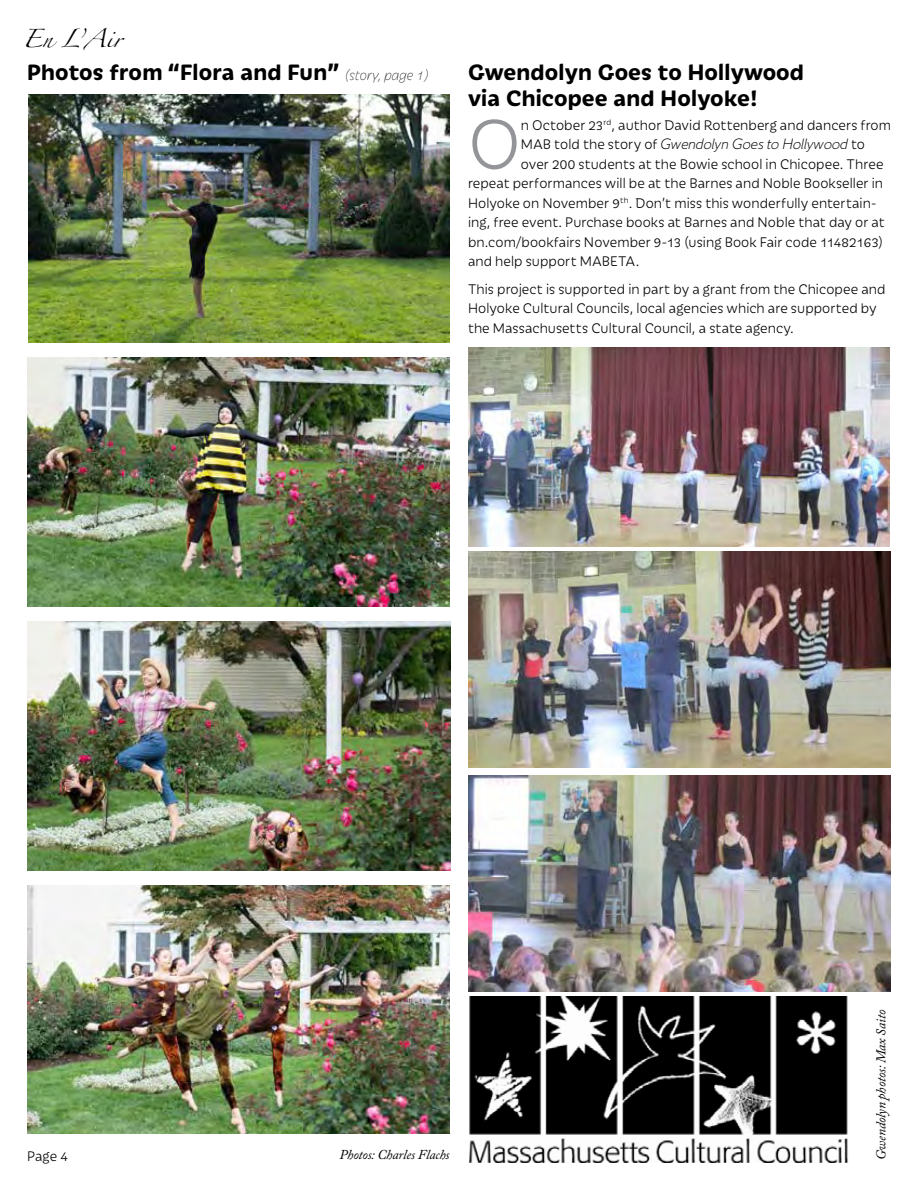
<style>
.page{position:relative;width:918px;height:1188px;background:#fff}
.page>*{position:absolute;margin:0;border:0;box-sizing:border-box;transform-origin:0 0}
.t1{font:300 75.6px "Iskra";color:#939598}
.t2{font:700 24px/25.5px "Iskra";letter-spacing:.01em;color:#000}
.t3{font:16.5px "Zapfino";color:#000}
.t4{font:300 15px/19.5px "Iskra";letter-spacing:.005em;color:#000}
.t5{font:italic 300 15px "CC Art Sans";letter-spacing:.005em;color:#000}
.t6{font:italic 13.5px "Adobe Caslon Pro";letter-spacing:-.01em;color:#000}
.s1{font-weight:100;font-style:italic;font-size:15px}
.s2{font-family:"Iskra";font-style:normal}
</style>
<div class="page">
<img style="left:27px;top:885px;width:423px;height:249px">
<img style="left:27px;top:358px;width:423px;height:248px">
<img style="left:469px;top:996px;width:379px;height:166px">
<img style="left:27px;top:622px;width:424px;height:248px">
<img style="left:28px;top:94px;width:422px;height:249px">
<img style="left:468px;top:775px;width:422px;height:216px">
<img style="left:468px;top:552px;width:423px;height:216px">
<img style="left:468px;top:348px;width:421px;height:198px">
<p class="t3" style="left:22px;top:32px;width:100px">En L’Air</p>
<h2 class="t2" style="left:27px;top:58px;width:403px">Photos from “Flora and Fun” <span class="s1">(story, page 1)</span></h2>
<h2 class="t2" style="left:468px;top:58px;width:337px">Gwendolyn Goes to Hollywood via Chicopee and Holyoke!</h2>
<h1 class="t1" style="left:468px;top:95px;width:54px">O</h1>
<p class="t4" style="left:521px;top:114px;width:372px">n October 23<sup>rd</sup>, author David Rottenberg and dancers from</p>
<p class="t5" style="left:521px;top:136px;width:346px"><span class="s2">MAB told the story of</span> Gwendolyn Goes to Hollywood <span class="s2">to</span></p>
<p class="t4" style="left:468px;top:153px;width:418px;text-indent:53px">over 200 students at the Bowie school in Chicopee. Three repeat performances will be at the Barnes and Noble Bookseller in Holyoke on November 9<sup>th</sup>. Don’t miss this wonderfully entertain&shy;ing, free event. Purchase books at Barnes and Noble that day or at bn.com/bookfairs November 9-13 (using Book Fair code 11482163) and help support MABETA.</p>
<p class="t4" style="left:468px;top:279px;width:419px">This project is supported in part by a grant from the Chicopee and<br>Holyoke Cultural Councils, local agencies which are supported by the Massachusetts Cultural Council, a state agency.</p>
<p class="t4" style="left:27px;top:1146px;width:42px">Page 4</p>
<p class="t6" style="left:339px;top:1146px;width:112px">Photos: Charles Flachs</p>
<p class="t6" style="left:873px;top:1160px;width:152px;rotate:-90deg">Gwendolyn photos: Max Saito</p>
</div>
